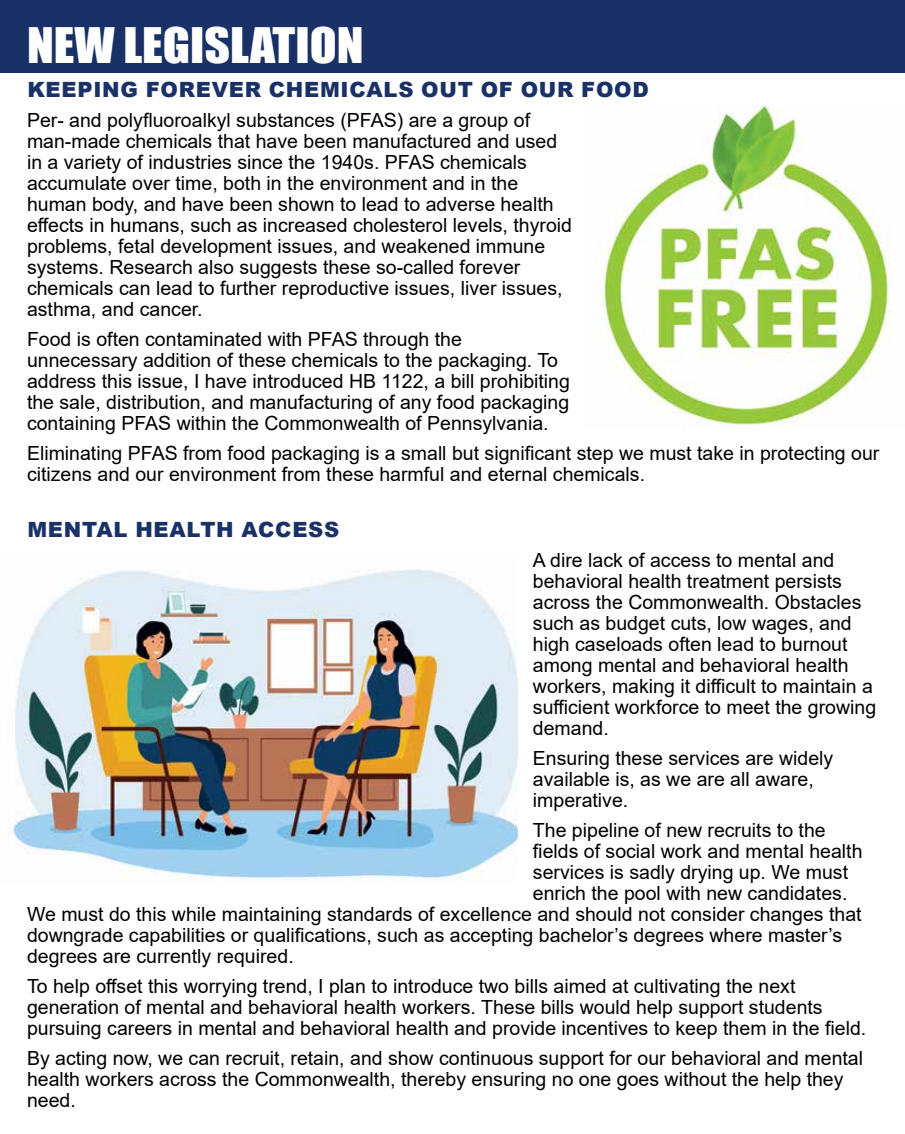
<style>
.page{position:relative;width:905px;height:1134px;background:#fff}
.page>*{position:absolute;margin:0;border:0;box-sizing:border-box;transform-origin:0 0}
.t1{font:45px "Impact";color:#fff;scale:1.1 1}
.t2{font:900 21px "Arial";letter-spacing:.035em;color:#1a3167}
.t3{font:19.5px/21px "Arial";color:#000}
</style>
<div class="page">
<div style="left:0;top:0;width:904px;height:73px;background:#1a3167"></div>
<img style="left:13px;top:569px;width:505px;height:311px">
<img style="left:601px;top:105px;width:290px;height:323px">
<h1 class="t1" style="left:27px;top:10px;width:307px">NEW LEGISLATION</h1>
<p class="t2" style="left:27px;top:75px;width:623px">KEEPING FOREVER CHEMICALS OUT OF OUR FOOD</p>
<p class="t3" style="left:27px;top:110px;width:546px">Per- and polyfluoroalkyl substances (PFAS) are a group of man-made chemicals that have been manufactured and used in a variety of industries since the 1940s. PFAS chemicals accumulate over time, both in the environment and in the human body, and have been shown to lead to adverse health effects in humans, such as increased cholesterol levels, thyroid problems, fetal development issues, and weakened immune systems. Research also suggests these so-called forever chemicals can lead to further reproductive issues, liver issues, asthma, and cancer.</p>
<p class="t3" style="left:27px;top:329px;width:544px">Food is often contaminated with PFAS through the unnecessary addition of these chemicals to the packaging. To address this issue, I have introduced HB 1122, a bill prohibiting the sale, distribution, and manufacturing of any food packaging containing PFAS within the Commonwealth of Pennsylvania.</p>
<p class="t3" style="left:27px;top:443px;width:853px">Eliminating PFAS from food packaging is a small but significant step we must take in protecting our citizens and our environment from these harmful and eternal chemicals.</p>
<p class="t2" style="left:27px;top:514px;width:313px">MENTAL HEALTH ACCESS</p>
<p class="t3" style="left:533px;top:549px;width:345px">A dire lack of access to mental and behavioral health treatment persists across the Commonwealth. Obstacles such as budget cuts, low wages, and high caseloads often lead to burnout among mental and behavioral health workers, making it difficult to maintain a sufficient workforce to meet the growing demand.</p>
<p class="t3" style="left:533px;top:747px;width:302px">Ensuring these services are widely available is, as we are all aware, imperative.</p>
<p class="t3" style="left:533px;top:819px;width:294px">The pipeline of new recruits to the</p>
<p class="t3" style="left:533px;top:840px;width:331px">fields of social work and mental health</p>
<p class="t3" style="left:533px;top:861px;width:316px">services is sadly drying up. We must</p>
<p class="t3" style="left:533px;top:882px;width:316px">enrich the pool with new candidates.</p>
<p class="t3" style="left:27px;top:903px;width:836px">We must do this while maintaining standards of excellence and should not consider changes that</p>
<p class="t3" style="left:27px;top:924px;width:816px">downgrade capabilities or qualifications, such as accepting bachelor’s degrees where master’s</p>
<p class="t3" style="left:27px;top:945px;width:268px">degrees are currently required.</p>
<p class="t3" style="left:27px;top:975px;width:840px">To help offset this worrying trend, I plan to introduce two bills aimed at cultivating the next generation of mental and behavioral health workers. These bills would help support students pursuing careers in mental and behavioral health and provide incentives to keep them in the field.</p>
<p class="t3" style="left:27px;top:1047px;width:837px">By acting now, we can recruit, retain, and show continuous support for our behavioral and mental health workers across the Commonwealth, thereby ensuring no one goes without the help they need.</p>
</div>
